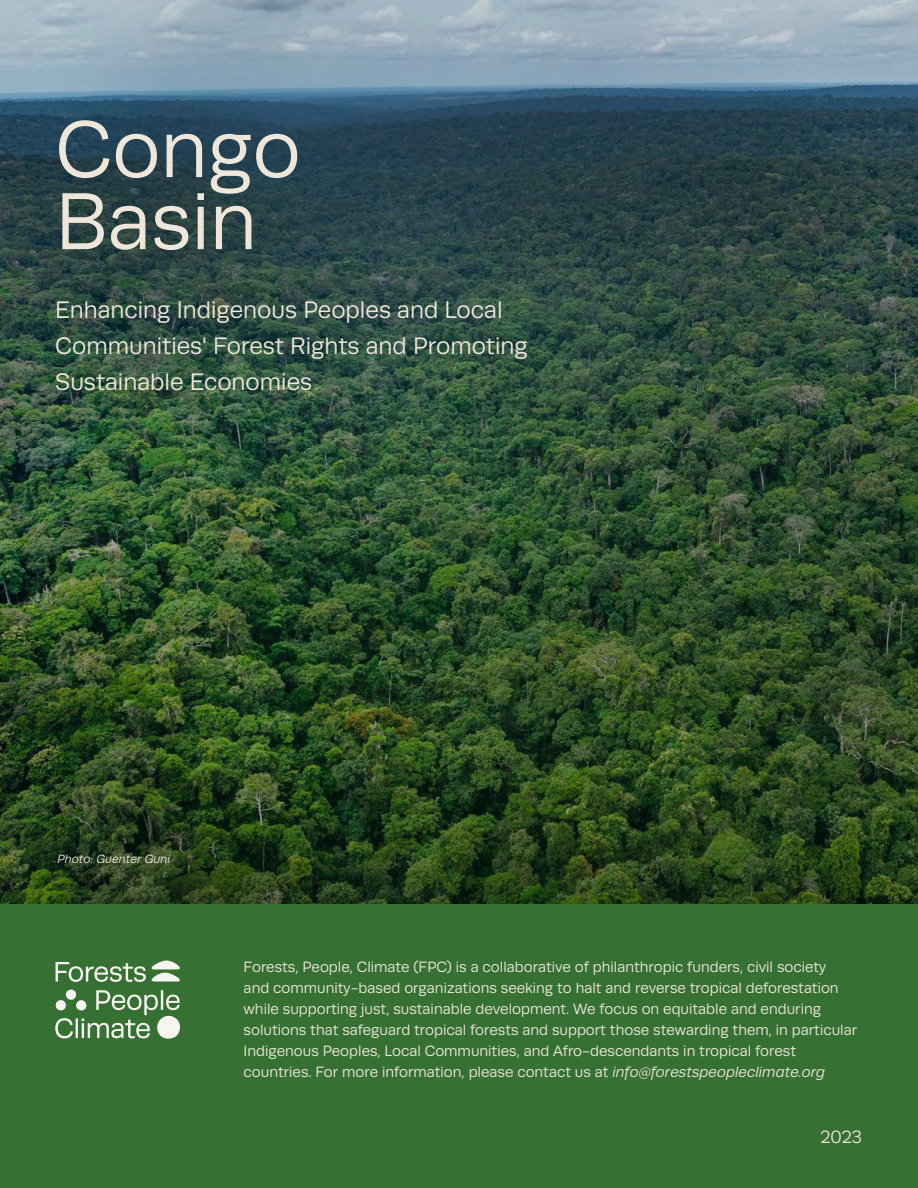
<style>
.page{position:relative;width:918px;height:1188px;background:#fff}
.page>*{position:absolute;margin:0;border:0;box-sizing:border-box;transform-origin:0 0}
.t1{font:81px/72px "Runda";color:#ede6d9}
.t2{font:24px/36px "Runda";color:#ede6d9}
.t3{font:18px "Runda";color:#ebe3d9}
.t4{font:15px/21px "Runda";color:#ede6d9}
.t5{font:italic 12px "Runda";color:#ebe3d9}
.s1{font-style:italic}
</style>
<div class="page">
<img style="left:0;top:0;width:918px;height:904px">
<div style="left:0;top:904px;width:918px;height:284px;background:#367033"></div>
<svg style="left:56px;top:962px;width:90px;height:20px"></svg>
<svg style="left:55px;top:989px;width:125px;height:50px"></svg>
<svg style="left:152px;top:961px;width:28px;height:21px"></svg>
<h1 class="t1" style="left:55px;top:114px;width:247px">Congo<br>Basin</h1>
<h2 class="t2" style="left:55px;top:292px;width:474px">Enhancing Indigenous Peoples and Local<br>Communities' Forest Rights and Promoting<br>Sustainable Economies</h2>
<p class="t5" style="left:57px;top:852px;width:114px">Photo: Guenter Guni</p>
<p class="t4" style="left:244px;top:957px;width:615px">Forests, People, Climate (FPC) is a collaborative of philanthropic funders, civil society<br>and community-based organizations seeking to halt and reverse tropical deforestation while supporting just, sustainable development. We focus on equitable and enduring solutions that safeguard tropical forests and support those stewarding them, in particular Indigenous Peoples, Local Communities, and Afro-descendants in tropical forest countries. For more information, please contact us at <span class="s1">info@forestspeopleclimate.org</span></p>
<p class="t3" style="left:820px;top:1127px;width:43px">2023</p>
</div>
